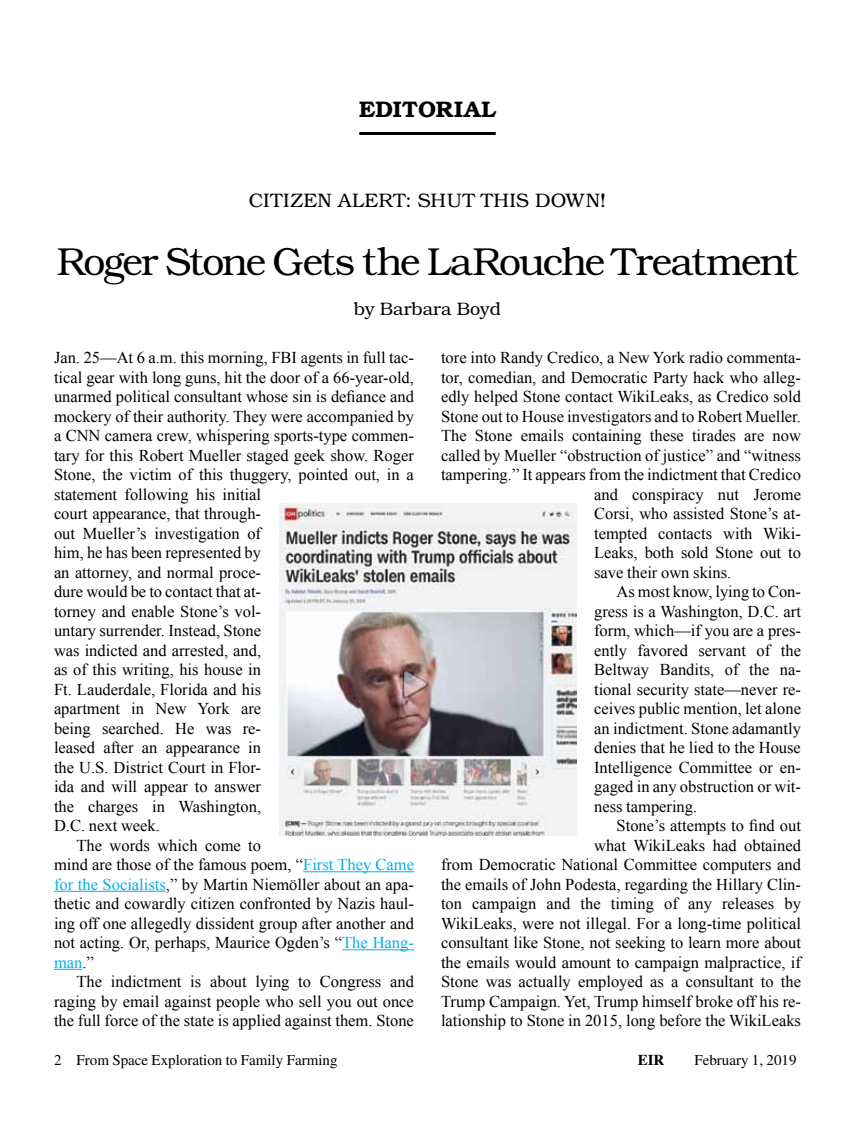
<style>
.page{position:relative;width:864px;height:1134px;background:#fff}
.page>*{position:absolute;margin:0;border:0;box-sizing:border-box;transform-origin:0 0}
.t1{font:300 39px "Bookman";letter-spacing:-.045em;color:#000}
.t2{font:600 22.5px "Bookman";letter-spacing:.01em;color:#000}
.t3{font:300 19.5px "Bookman";letter-spacing:.025em;color:#000}
.t4{font:300 18px "Bookman";color:#000}
.t5{font:16.5px "Times New Roman";color:#000}
.t6{font:16.5px "Times New Roman";color:#00aeef}
.t7{font:15px "Times";color:#000}
.t8{font:700 15px "Times";color:#000}
.s1{color:#00aeef}
.s2{color:#000}
</style>
<div class="page">
<hr style="left:303px;top:871px;width:111px;height:1px;background:#00aeef">
<hr style="left:54px;top:891px;width:112px;height:1px;background:#00aeef">
<hr style="left:342px;top:949px;width:72px;height:1px;background:#00aeef">
<svg style="left:54px;top:969px;width:28px;height:1px"></svg>
<hr style="left:359px;top:132px;width:137px;height:3px;background:#000">
<img style="left:279px;top:504px;width:297px;height:332px">
<h2 class="t2" style="left:359px;top:96px;width:138px">EDITORIAL</h2>
<p class="t3" style="left:249px;top:189px;width:359px">CITIZEN ALERT: SHUT THIS DOWN!</p>
<h1 class="t1" style="left:57px;top:238px;width:743px">Roger Stone Gets the LaRouche Treatment</h1>
<p class="t4" style="left:354px;top:298px;width:149px">by Barbara Boyd</p>
<p class="t5" style="left:54px;top:346px;width:361px">Jan. 25—At 6 a.m. this morning, FBI agents in full tac-</p>
<p class="t5" style="left:54px;top:366px;width:362px">tical gear with long guns, hit the door of a 66-year-old,</p>
<p class="t5" style="left:54px;top:385px;width:361px">unarmed political consultant whose sin is defiance and</p>
<p class="t5" style="left:54px;top:405px;width:361px">mockery of their authority. They were accompanied by</p>
<p class="t5" style="left:54px;top:424px;width:361px">a CNN camera crew, whispering sports-type commen-</p>
<p class="t5" style="left:54px;top:444px;width:361px">tary for this Robert Mueller staged geek show. Roger</p>
<p class="t5" style="left:54px;top:463px;width:361px">Stone, the victim of this thuggery, pointed out, in a</p>
<p class="t5" style="left:54px;top:483px;width:209px">statement following his initial</p>
<p class="t5" style="left:54px;top:502px;width:209px">court appearance, that through-</p>
<p class="t5" style="left:54px;top:522px;width:209px">out Mueller’s investigation of</p>
<p class="t5" style="left:54px;top:541px;width:209px">him, he has been represented by</p>
<p class="t5" style="left:54px;top:561px;width:209px">an attorney, and normal proce-</p>
<p class="t5" style="left:54px;top:580px;width:209px">dure would be to contact that at-</p>
<p class="t5" style="left:54px;top:600px;width:209px">torney and enable Stone’s vol-</p>
<p class="t5" style="left:54px;top:619px;width:209px">untary surrender. Instead, Stone</p>
<p class="t5" style="left:54px;top:639px;width:209px">was indicted and arrested, and,</p>
<p class="t5" style="left:54px;top:658px;width:209px">as of this writing, his house in</p>
<p class="t5" style="left:54px;top:678px;width:209px">Ft. Lauderdale, Florida and his</p>
<p class="t5" style="left:54px;top:697px;width:209px">apartment in New York are</p>
<p class="t5" style="left:54px;top:717px;width:209px">being searched. He was re-</p>
<p class="t5" style="left:54px;top:736px;width:209px">leased after an appearance in</p>
<p class="t5" style="left:54px;top:756px;width:209px">the U.S. District Court in Flor-</p>
<p class="t5" style="left:54px;top:775px;width:209px">ida and will appear to answer</p>
<p class="t5" style="left:54px;top:795px;width:209px">the charges in Washington,</p>
<p class="t5" style="left:54px;top:814px;width:107px">D.C. next week.</p>
<p class="t5" style="left:77px;top:834px;width:186px">The words which come to</p>
<p class="t5" style="left:54px;top:853px;width:362px">mind are those of the famous poem, “<span class="s1">First They Came</span></p>
<p class="t5" style="left:54px;top:873px;width:362px"><span class="s1">for the Socialists</span>,” by Martin Niemöller about an apa-</p>
<p class="t5" style="left:54px;top:892px;width:362px">thetic and cowardly citizen confronted by Nazis haul-</p>
<p class="t5" style="left:54px;top:912px;width:362px">ing off one allegedly dissident group after another and</p>
<p class="t5" style="left:54px;top:931px;width:361px">not acting. Or, perhaps, Maurice Ogden’s “<span class="s1">The Hang-</span></p>
<p class="t6" style="left:54px;top:951px;width:41px">man<span class="s2">.”</span></p>
<p class="t5" style="left:77px;top:970px;width:339px">The indictment is about lying to Congress and</p>
<p class="t5" style="left:54px;top:990px;width:361px">raging by email against people who sell you out once</p>
<p class="t5" style="left:54px;top:1009px;width:361px">the full force of the state is applied against them. Stone</p>
<p class="t5" style="left:441px;top:346px;width:361px">tore into Randy Credico, a New York radio commenta-</p>
<p class="t5" style="left:441px;top:366px;width:361px">tor, comedian, and Democratic Party hack who alleg-</p>
<p class="t5" style="left:441px;top:385px;width:361px">edly helped Stone contact WikiLeaks, as Credico sold</p>
<p class="t5" style="left:441px;top:405px;width:361px">Stone out to House investigators and to Robert Mueller.</p>
<p class="t5" style="left:441px;top:424px;width:361px">The Stone emails containing these tirades are now</p>
<p class="t5" style="left:441px;top:444px;width:361px">called by Mueller “obstruction of justice” and “witness</p>
<p class="t5" style="left:441px;top:464px;width:361px">tampering.” It appears from the indictment that Credico</p>
<p class="t5" style="left:594px;top:483px;width:208px">and conspiracy nut Jerome</p>
<p class="t5" style="left:594px;top:503px;width:208px">Corsi, who assisted Stone’s at-</p>
<p class="t5" style="left:594px;top:522px;width:207px">tempted contacts with Wiki-</p>
<p class="t5" style="left:594px;top:542px;width:208px">Leaks, both sold Stone out to</p>
<p class="t5" style="left:594px;top:561px;width:139px">save their own skins.</p>
<p class="t5" style="left:617px;top:581px;width:186px">As most know, lying to Con-</p>
<p class="t5" style="left:594px;top:600px;width:208px">gress is a Washington, D.C. art</p>
<p class="t5" style="left:594px;top:620px;width:208px">form, which—if you are a pres-</p>
<p class="t5" style="left:594px;top:639px;width:208px">ently favored servant of the</p>
<p class="t5" style="left:594px;top:659px;width:208px">Beltway Bandits, of the na-</p>
<p class="t5" style="left:594px;top:678px;width:208px">tional security state—never re-</p>
<p class="t5" style="left:594px;top:698px;width:208px">ceives public mention, let alone</p>
<p class="t5" style="left:594px;top:717px;width:208px">an indictment. Stone adamantly</p>
<p class="t5" style="left:594px;top:737px;width:208px">denies that he lied to the House</p>
<p class="t5" style="left:594px;top:756px;width:208px">Intelligence Committee or en-</p>
<p class="t5" style="left:594px;top:776px;width:208px">gaged in any obstruction or wit-</p>
<p class="t5" style="left:594px;top:795px;width:105px">ness tampering.</p>
<p class="t5" style="left:617px;top:815px;width:186px">Stone’s attempts to find out</p>
<p class="t5" style="left:594px;top:834px;width:208px">what WikiLeaks had obtained</p>
<p class="t5" style="left:441px;top:854px;width:361px">from Democratic National Committee computers and</p>
<p class="t5" style="left:441px;top:873px;width:361px">the emails of John Podesta, regarding the Hillary Clin-</p>
<p class="t5" style="left:441px;top:893px;width:361px">ton campaign and the timing of any releases by</p>
<p class="t5" style="left:441px;top:912px;width:362px">WikiLeaks, were not illegal. For a long-time political</p>
<p class="t5" style="left:441px;top:932px;width:362px">consultant like Stone, not seeking to learn more about</p>
<p class="t5" style="left:441px;top:951px;width:362px">the emails would amount to campaign malpractice, if</p>
<p class="t5" style="left:441px;top:971px;width:361px">Stone was actually employed as a consultant to the</p>
<p class="t5" style="left:441px;top:990px;width:361px">Trump Campaign. Yet, Trump himself broke off his re-</p>
<p class="t5" style="left:441px;top:1010px;width:361px">lationship to Stone in 2015, long before the WikiLeaks</p>
<p class="t7" style="left:54px;top:1052px;width:285px">2 From Space Exploration to Family Farming</p>
<p class="t8" style="left:638px;top:1051px;width:28px">EIR</p>
<p class="t7" style="left:694px;top:1052px;width:104px">February 1, 2019</p>
</div>
